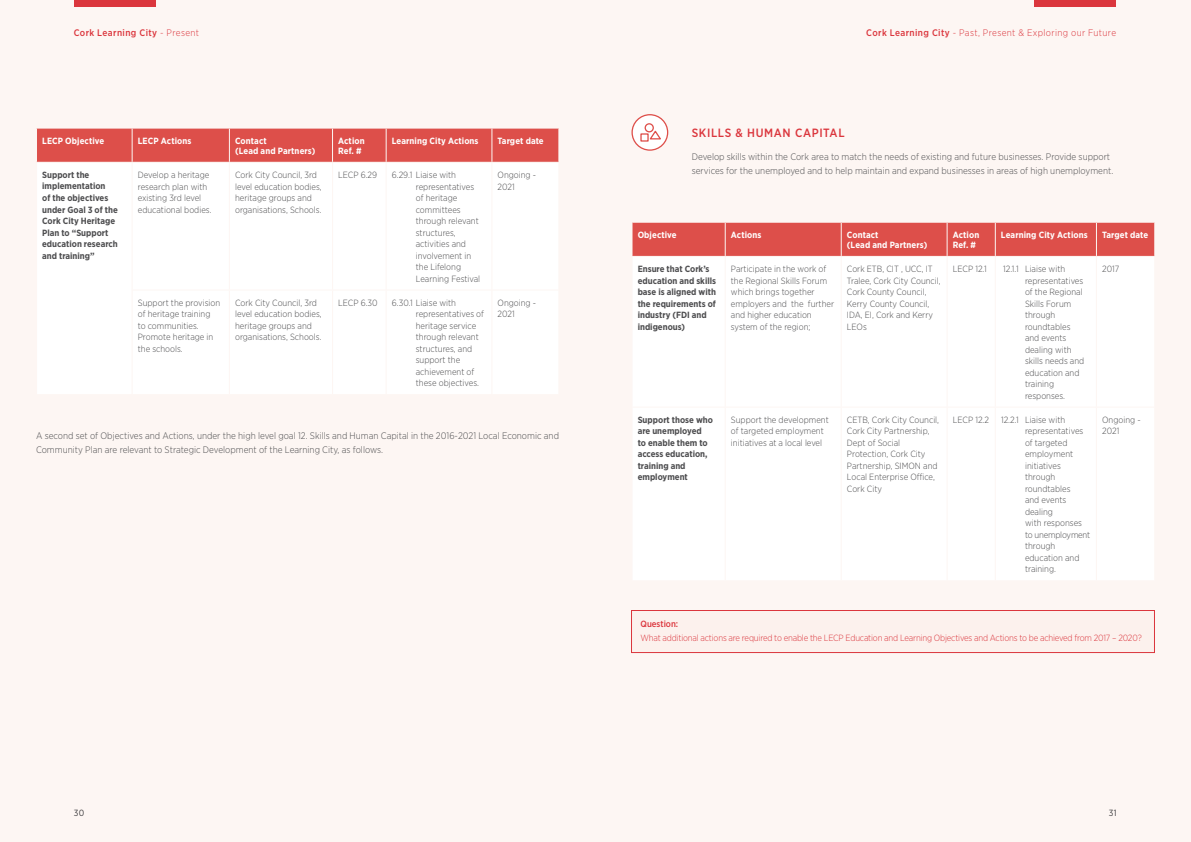
<style>
.page{position:relative;width:1191px;height:842px;background:#fdf6f3}
.page>*{position:absolute;margin:0;border:0;box-sizing:border-box;transform-origin:0 0}
.t1{font:500 12px "Gotham Narrow";letter-spacing:.05em;color:#db363d}
.t2{font:300 9.5px/14px "Gotham Narrow";color:#4d4d4f}
.t3{font:300 9.5px "Gotham Narrow";letter-spacing:.035em;color:#db363d}
.t4{font:500 9.5px "Gotham Narrow";letter-spacing:.04em;color:#db363d}
.t5{font:300 9px/11.5px "Gotham Narrow";color:#4d4d4f}
.t6{font:700 9px/11.5px "Gotham Narrow";color:#4d4d4f}
.t7{font:700 9px/10px "Gotham Narrow";letter-spacing:.01em;color:#fff}
.t8{font:300 9px "Gotham Narrow";letter-spacing:-.02em;color:#db363d}
.t9{font:500 9px "Gotham Narrow";color:#db363d}
.t10{font:9px "Gotham Narrow";color:#414042}
.s1{font-weight:300}
.s2{font-weight:500}
</style>
<div class="page">
<div style="left:74px;top:0;width:82px;height:7px;background:#db363d"></div>
<div style="left:1034px;top:0;width:82px;height:7px;background:#db363d"></div>
<div style="left:37px;top:129px;width:521px;height:33px;background:#dd4f4a"></div>
<div style="left:37px;top:163px;width:521px;height:231px;background:#fff"></div>
<hr style="left:132px;top:129px;width:1px;height:33px;background:#fdf6f3">
<hr style="left:229px;top:129px;width:1px;height:33px;background:#fdf6f3">
<hr style="left:332px;top:129px;width:1px;height:33px;background:#fdf6f3">
<hr style="left:386px;top:129px;width:1px;height:33px;background:#fdf6f3">
<hr style="left:491px;top:129px;width:1px;height:33px;background:#fdf6f3">
<hr style="left:132px;top:163px;width:1px;height:126px;background:#fdf6f3">
<hr style="left:229px;top:163px;width:1px;height:126px;background:#fdf6f3">
<hr style="left:332px;top:163px;width:1px;height:126px;background:#fdf6f3">
<hr style="left:386px;top:163px;width:1px;height:126px;background:#fdf6f3">
<hr style="left:491px;top:163px;width:1px;height:126px;background:#fdf6f3">
<hr style="left:132px;top:289px;width:97px;height:1px;background:#fdf6f3">
<hr style="left:132px;top:290px;width:1px;height:104px;background:#fdf6f3">
<hr style="left:229px;top:289px;width:103px;height:1px;background:#fdf6f3">
<hr style="left:229px;top:290px;width:1px;height:104px;background:#fdf6f3">
<hr style="left:332px;top:289px;width:54px;height:1px;background:#fdf6f3">
<hr style="left:332px;top:290px;width:1px;height:104px;background:#fdf6f3">
<hr style="left:386px;top:289px;width:106px;height:1px;background:#fdf6f3">
<hr style="left:386px;top:290px;width:1px;height:104px;background:#fdf6f3">
<hr style="left:492px;top:289px;width:67px;height:1px;background:#fdf6f3">
<hr style="left:491px;top:290px;width:1px;height:104px;background:#fdf6f3">
<svg style="left:631px;top:114px;width:37px;height:37px"></svg>
<div style="left:644px;top:123px;width:10px;height:9px;border:1px solid #de4f4a;border-radius:50%"></div>
<div style="left:632px;top:223px;width:522px;height:33px;background:#dd4f4a"></div>
<div style="left:633px;top:257px;width:521px;height:323px;background:#fff"></div>
<hr style="left:724px;top:223px;width:1px;height:33px;background:#fdf6f3">
<hr style="left:840px;top:223px;width:1px;height:33px;background:#fdf6f3">
<hr style="left:946px;top:223px;width:1px;height:33px;background:#fdf6f3">
<hr style="left:994px;top:223px;width:1px;height:33px;background:#fdf6f3">
<hr style="left:1096px;top:223px;width:1px;height:33px;background:#fdf6f3">
<hr style="left:724px;top:257px;width:1px;height:150px;background:#fdf6f3">
<hr style="left:840px;top:257px;width:1px;height:150px;background:#fdf6f3">
<hr style="left:946px;top:257px;width:1px;height:150px;background:#fdf6f3">
<hr style="left:994px;top:257px;width:1px;height:150px;background:#fdf6f3">
<hr style="left:1096px;top:257px;width:1px;height:150px;background:#fdf6f3">
<hr style="left:631px;top:407px;width:94px;height:1px;background:#fdf6f3">
<hr style="left:725px;top:407px;width:116px;height:1px;background:#fdf6f3">
<hr style="left:724px;top:408px;width:1px;height:172px;background:#fdf6f3">
<hr style="left:841px;top:407px;width:106px;height:1px;background:#fdf6f3">
<hr style="left:840px;top:408px;width:1px;height:172px;background:#fdf6f3">
<hr style="left:947px;top:407px;width:48px;height:1px;background:#fdf6f3">
<hr style="left:946px;top:408px;width:1px;height:172px;background:#fdf6f3">
<hr style="left:995px;top:407px;width:101px;height:1px;background:#fdf6f3">
<hr style="left:994px;top:408px;width:1px;height:172px;background:#fdf6f3">
<hr style="left:1096px;top:407px;width:59px;height:1px;background:#fdf6f3">
<hr style="left:1096px;top:408px;width:1px;height:172px;background:#fdf6f3">
<div style="left:631px;top:610px;width:523px;height:42px;background:#fcf1ed"></div>
<div style="left:631px;top:610px;width:524px;height:43px;border:1px solid #db363d"></div>
<p class="t4" style="left:74px;top:27px;width:127px">Cork Learning City <span class="s1">- Present</span></p>
<p class="t3" style="left:866px;top:27px;width:251px"><span class="s2">Cork Learning City</span> - Past, Present &amp; Exploring our Future</p>
<p class="t7" style="left:42px;top:136px;width:64px">LECP Objective</p>
<p class="t7" style="left:138px;top:136px;width:55px">LECP Actions</p>
<p class="t7" style="left:235px;top:136px;width:82px">Contact<br>(Lead and Partners)</p>
<p class="t7" style="left:338px;top:136px;width:28px">Action<br>Ref. #</p>
<p class="t7" style="left:392px;top:136px;width:88px">Learning City Actions</p>
<p class="t7" style="left:497px;top:136px;width:48px">Target date</p>
<p class="t6" style="left:42px;top:169px;width:77px">Support the implementation<br>of the objectives under Goal 3 of the<br>Cork City Heritage<br>Plan to “Support education research and training”</p>
<p class="t5" style="left:138px;top:169px;width:75px">Develop a heritage research plan with existing 3rd level educational bodies.</p>
<p class="t5" style="left:235px;top:169px;width:88px">Cork City Council, 3rd level education bodies, heritage groups and organisations, Schools.</p>
<p class="t5" style="left:338px;top:169px;width:41px">LECP 6.29</p>
<p class="t5" style="left:416px;top:169px;width:66px;text-indent:-24px">6.29.1 Liaise with representatives of heritage committees through relevant structures, activities and involvement in the Lifelong<br>Learning Festival</p>
<p class="t5" style="left:497px;top:169px;width:40px">Ongoing -<br>2021</p>
<p class="t5" style="left:138px;top:297px;width:84px">Support the provision of heritage training to communities.<br>Promote heritage in the schools.</p>
<p class="t5" style="left:235px;top:297px;width:88px">Cork City Council, 3rd level education bodies, heritage groups and organisations, Schools.</p>
<p class="t5" style="left:338px;top:297px;width:41px">LECP 6.30</p>
<p class="t5" style="left:416px;top:297px;width:70px;text-indent:-24px">6.30.1 Liaise with representatives of heritage service through relevant structures, and support the achievement of these objectives.</p>
<p class="t5" style="left:497px;top:297px;width:40px">Ongoing -<br>2021</p>
<p class="t2" style="left:36px;top:428px;width:524px">A second set of Objectives and Actions, under the high level goal 12. Skills and Human Capital in the 2016-2021 Local Economic and<br>Community Plan are relevant to Strategic Development of the Learning City, as follows.</p>
<h1 class="t1" style="left:692px;top:125px;width:154px">SKILLS &amp; HUMAN CAPITAL</h1>
<p class="t2" style="left:692px;top:149px;width:423px">Develop skills within the Cork area to match the needs of existing and future businesses. Provide support services for the unemployed and to help maintain and expand businesses in areas of high unemployment.</p>
<p class="t7" style="left:637px;top:230px;width:41px">Objective</p>
<p class="t7" style="left:731px;top:230px;width:32px">Actions</p>
<p class="t7" style="left:847px;top:230px;width:82px">Contact<br>(Lead and Partners)</p>
<p class="t7" style="left:952px;top:230px;width:28px">Action<br>Ref. #</p>
<p class="t7" style="left:1001px;top:230px;width:88px">Learning City Actions</p>
<p class="t7" style="left:1102px;top:230px;width:48px">Target date</p>
<p class="t6" style="left:637px;top:263px;width:80px">Ensure that Cork’s education and skills base is aligned with the requirements of industry (FDI and indigenous)</p>
<p class="t5" style="left:731px;top:263px;width:105px">Participate in the work of the Regional Skills Forum which brings together employers and the further and higher education system of the region;</p>
<p class="t5" style="left:847px;top:263px;width:95px">Cork ETB, CIT , UCC, IT<br>Tralee, Cork City Council,<br>Cork County Council,<br>Kerry County Council,<br>IDA, EI, Cork and Kerry<br>LEOs</p>
<p class="t5" style="left:952px;top:263px;width:35px">LECP 12.1</p>
<p class="t5" style="left:1025px;top:263px;width:61px;text-indent:-22px">12.1.1 Liaise with representatives of the Regional<br>Skills Forum through roundtables and events dealing with skills needs and education and training responses.</p>
<p class="t5" style="left:1102px;top:263px;width:19px">2017</p>
<p class="t6" style="left:637px;top:414px;width:77px">Support those who are unemployed<br>to enable them to access education, training and employment</p>
<p class="t5" style="left:731px;top:414px;width:99px">Support the development of targeted employment initiatives at a local level</p>
<p class="t5" style="left:847px;top:414px;width:94px">CETB, Cork City Council,<br>Cork City Partnership,<br>Dept of Social<br>Protection, Cork City<br>Partnership, SIMON and<br>Local Enterprise Office,<br>Cork City</p>
<p class="t5" style="left:952px;top:414px;width:38px">LECP 12.2</p>
<p class="t5" style="left:1025px;top:414px;width:67px;text-indent:-24px">12.2.1 Liaise with representatives of targeted employment initiatives through roundtables<br>and events dealing<br>with responses to unemployment through education and training.</p>
<p class="t5" style="left:1102px;top:414px;width:40px">Ongoing -<br>2021</p>
<p class="t9" style="left:640px;top:618px;width:39px">Question:</p>
<p class="t8" style="left:640px;top:632px;width:503px">What additional actions are required to enable the LECP Education and Learning Objectives and Actions to be achieved from 2017 – 2020?</p>
<p class="t10" style="left:74px;top:807px;width:12px">30</p>
<p class="t10" style="left:1108px;top:807px;width:10px">31</p>
</div>
